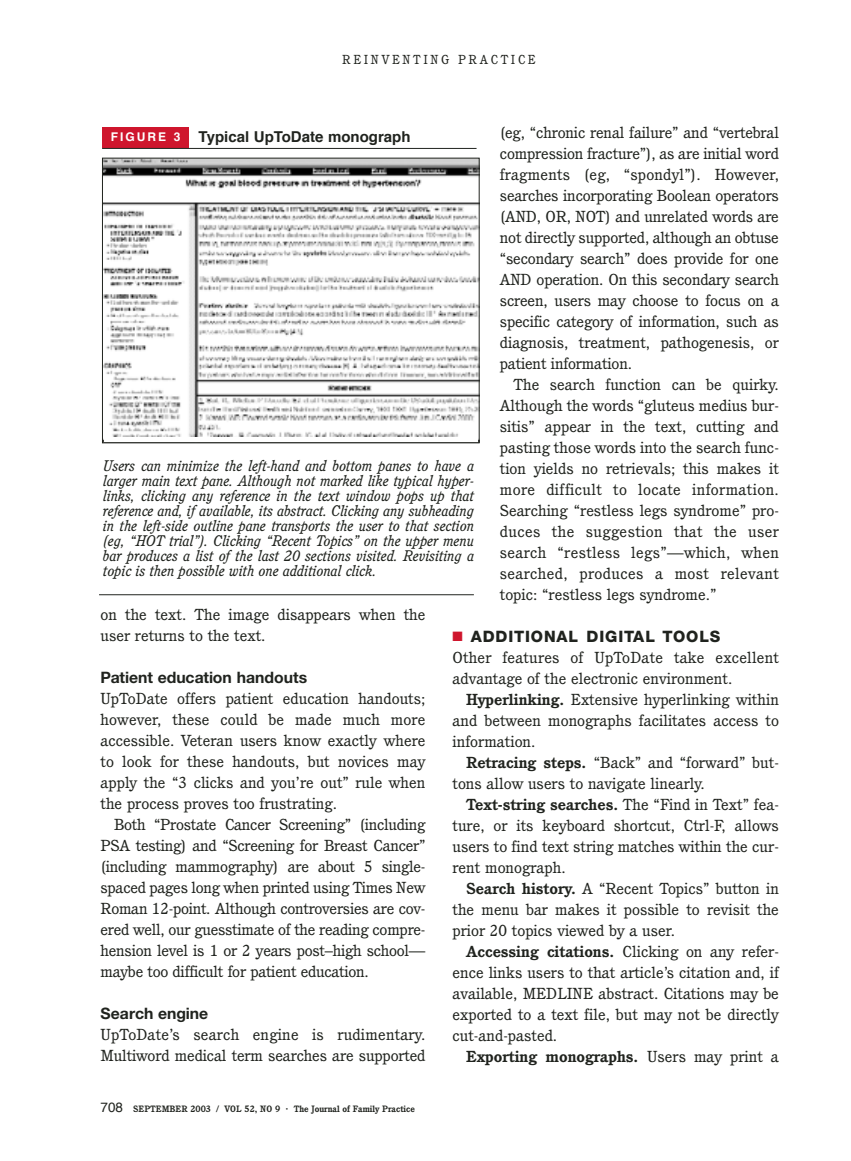
<style>
.page{position:relative;width:851px;height:1161px;background:#fff}
.page>*{position:absolute;margin:0;border:0;box-sizing:border-box;transform-origin:0 0}
.t1{font:700 15.75px "Helvetica Neue";color:#20231e}
.t2{font:800 15.75px "Helvetica Neue";letter-spacing:.06em;color:#20231e}
.t3{font:15.6px/21px "Cushing";color:#20231e;text-align:justify;scale:1.06 1}
.t4{font:700 15.6px "Cushing";color:#20231e;scale:1.06 1}
.t5{font:italic 15px/15px "Cushing";color:#20231e;text-align:justify}
.t6{font:700 15px "Helvetica";color:#20231e}
.t7{font:12.75px "Cushing";letter-spacing:.21em;color:#20231e}
.t8{font:700 9px "Cushing";color:#20231e}
.s1{color:#cf162d}
.s2{font-weight:700}
.s3{font-weight:400}
.s4{font-size:12px;color:#fff}
.s5{font-family:"Helvetica";font-weight:400;font-size:13.5px}
.s6{font-size:10.5px}
</style>
<div class="page">
<div style="left:102px;top:128px;width:87px;height:20px;background:#cf162d"></div>
<hr style="left:102px;top:148px;width:374px;height:1px;background:#20231e">
<img style="left:104px;top:160px;width:373px;height:277px">
<div style="left:102px;top:158px;width:377px;height:285px;border:1px solid #20231e"></div>
<hr style="left:99px;top:594px;width:375px;height:1px;background:#20231e">
<p class="t7" style="left:342px;top:54px;width:195px">REINVENTING PRACTICE</p>
<p class="t3" style="left:500px;top:123px;width:265px">(eg, “chronic renal failure” and “vertebral compression fracture”), as are initial word fragments (eg, “spondyl”). However, searches incorporating Boolean operators (AND, OR, NOT) and unrelated words are not directly supported, although an obtuse “secondary search” does provide for one AND operation. On this secondary search screen, users may choose to focus on a specific category of information, such as diagnosis, treatment, pathogenesis, or patient information.</p>
<p class="t3" style="left:500px;top:375px;width:265px;text-indent:14px">The search function can be quirky.<br>Although the words “gluteus medius bur&shy;sitis” appear in the text, cutting and pasting those words into the search func&shy;tion yields no retrievals; this makes it more difficult to locate information.<br>Searching “restless legs syndrome” pro&shy;duces the suggestion that the user search “restless legs”—which, when searched, produces a most relevant topic: “restless legs syndrome.”</p>
<p class="t2" style="left:452px;top:631px;width:269px"><span class="s1">■</span> ADDITIONAL DIGITAL TOOLS</p>
<p class="t3" style="left:452px;top:648px;width:309px">Other features of UpToDate take excellent advantage of the electronic environment.</p>
<p class="t3" style="left:452px;top:690px;width:309px;text-indent:14px"><span class="s2">Hyperlinking.</span> Extensive hyperlinking within and between monographs facilitates access to information.</p>
<p class="t3" style="left:452px;top:753px;width:309px;text-indent:14px"><span class="s2">Retracing steps.</span> “Back” and “forward” but&shy;tons allow users to navigate linearly.</p>
<p class="t3" style="left:452px;top:795px;width:309px;text-indent:14px"><span class="s2">Text-string searches.</span> The “Find in Text” fea&shy;ture, or its keyboard shortcut, Ctrl-F, allows users to find text string matches within the cur&shy;rent monograph.</p>
<p class="t3" style="left:452px;top:879px;width:309px;text-indent:14px"><span class="s2">Search history.</span> A “Recent Topics” button in the menu bar makes it possible to revisit the prior 20 topics viewed by a user.</p>
<p class="t3" style="left:452px;top:942px;width:309px;text-indent:14px"><span class="s2">Accessing citations.</span> Clicking on any refer&shy;ence links users to that article’s citation and, if available, MEDLINE abstract. Citations may be exported to a text file, but may not be directly cut-and-pasted.</p>
<p class="t4" style="left:466px;top:1050px;width:297px">Exporting monographs. <span class="s3">Users may print a</span></p>
<p class="t6" style="left:111px;top:130px;width:301px"><span class="s4">F I G U R E 3</span> Typical UpToDate monograph</p>
<p class="t5" style="left:103px;top:459px;width:372px">Users can minimize the left-hand and bottom panes to have a larger main text pane. Although not marked like typical hyper&shy;links, clicking any reference in the text window pops up that reference and, if available, its abstract. Clicking any subheading in the left-side outline pane transports the user to that section (eg, “HOT trial”). Clicking “Recent Topics” on the upper menu bar produces a list of the last 20 sections visited. Revisiting a topic is then possible with one additional click.</p>
<p class="t3" style="left:100px;top:605px;width:308px">on the text. The image disappears when the user returns to the text.</p>
<p class="t1" style="left:100px;top:671px;width:208px">Patient education handouts</p>
<p class="t3" style="left:100px;top:689px;width:308px">UpToDate offers patient education handouts; however, these could be made much more accessible. Veteran users know exactly where to look for these handouts, but novices may apply the “3 clicks and you’re out” rule when the process proves too frustrating.</p>
<p class="t3" style="left:100px;top:815px;width:308px;text-indent:13px">Both “Prostate Cancer Screening” (including PSA testing) and “Screening for Breast Cancer” (including mammography) are about 5 single&shy;spaced pages long when printed using Times New Roman 12-point. Although controversies are cov&shy;ered well, our guesstimate of the reading compre&shy;hension level is 1 or 2 years post–high school— maybe too difficult for patient education.</p>
<p class="t1" style="left:100px;top:1007px;width:109px">Search engine</p>
<p class="t3" style="left:100px;top:1025px;width:308px">UpToDate’s search engine is rudimentary.<br>Multiword medical term searches are supported</p>
<p class="t8" style="left:100px;top:1106px;width:316px"><span class="s5">708</span> SEPTEMBER 2003 / VOL 52, NO 9 <span class="s6">·</span> The Journal of Family Practice</p>
</div>
